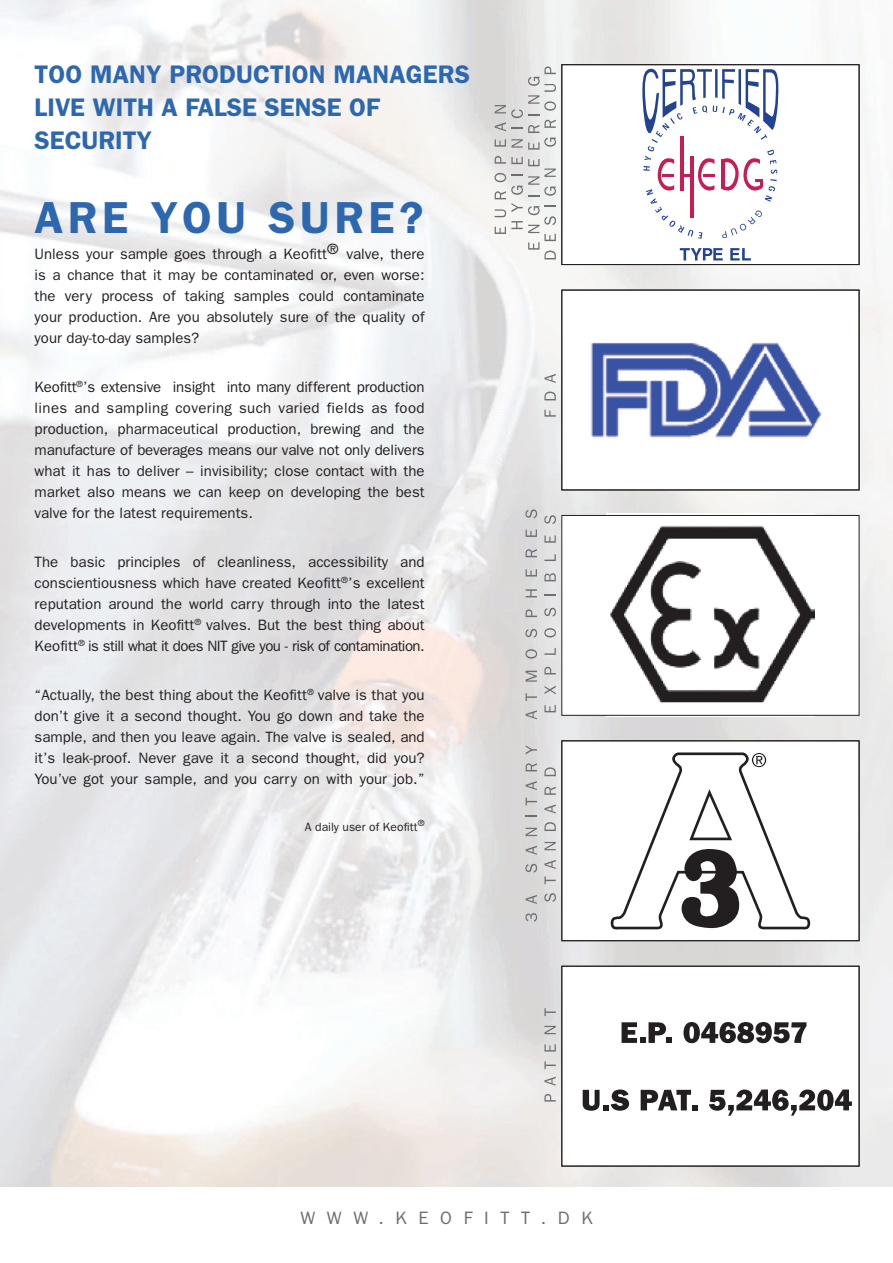
<style>
.page{position:relative;width:893px;height:1263px;background:#fff}
.page>*{position:absolute;margin:0;border:0;box-sizing:border-box;transform-origin:0 0}
.t1{font:600 45px "Franklin Gothic";letter-spacing:.1em;color:#2c67af}
.t2{font:600 25.5px/33px "Franklin Gothic";color:#2c67af}
.t3{font:18px "Franklin Gothic";letter-spacing:.65em;color:#6d6e71}
.t4{font:15px/21px "Franklin Gothic";color:#231f20;text-align:justify}
.t5{font:12px "Franklin Gothic";color:#231f20}
</style>
<div class="page">
<img style="left:0;top:0;width:893px;height:1186px">
<div style="left:562px;top:966px;width:297px;height:200px;background:#fff"></div>
<div style="left:562px;top:65px;width:297px;height:200px;background:#fff"></div>
<svg style="left:642px;top:69px;width:136px;height:170px"></svg>
<svg style="left:680px;top:248px;width:43px;height:12px"></svg>
<svg style="left:730px;top:248px;width:21px;height:12px"></svg>
<div style="left:562px;top:290px;width:297px;height:200px;background:#fff"></div>
<img style="left:591px;top:342px;width:231px;height:96px">
<div style="left:562px;top:515px;width:297px;height:200px;background:#fff"></div>
<img style="left:606px;top:513px;width:208px;height:204px">
<div style="left:562px;top:515px;width:297px;height:200px;border:1px solid #231f20"></div>
<div style="left:562px;top:741px;width:297px;height:200px;background:#fff"></div>
<svg style="left:610px;top:752px;width:201px;height:178px"></svg>
<svg style="left:621px;top:1022px;width:51px;height:21px"></svg>
<svg style="left:683px;top:1022px;width:123px;height:21px"></svg>
<svg style="left:583px;top:1089px;width:46px;height:22px"></svg>
<svg style="left:641px;top:1090px;width:57px;height:20px"></svg>
<svg style="left:709px;top:1089px;width:143px;height:27px"></svg>
<svg style="left:544px;top:1094px;width:12px;height:7px"></svg>
<svg style="left:544px;top:1077px;width:12px;height:9px"></svg>
<svg style="left:544px;top:1061px;width:12px;height:8px"></svg>
<svg style="left:544px;top:1044px;width:12px;height:7px"></svg>
<svg style="left:544px;top:1026px;width:12px;height:8px"></svg>
<svg style="left:544px;top:1008px;width:12px;height:8px"></svg>
<svg style="left:525px;top:913px;width:12px;height:9px"></svg>
<svg style="left:526px;top:895px;width:11px;height:9px"></svg>
<svg style="left:525px;top:864px;width:12px;height:9px"></svg>
<svg style="left:526px;top:846px;width:11px;height:9px"></svg>
<svg style="left:526px;top:828px;width:11px;height:8px"></svg>
<svg style="left:526px;top:815px;width:11px;height:2px"></svg>
<svg style="left:526px;top:798px;width:11px;height:7px"></svg>
<svg style="left:526px;top:781px;width:11px;height:9px"></svg>
<svg style="left:526px;top:763px;width:11px;height:8px"></svg>
<svg style="left:526px;top:745px;width:11px;height:9px"></svg>
<svg style="left:544px;top:893px;width:12px;height:9px"></svg>
<svg style="left:544px;top:876px;width:12px;height:8px"></svg>
<svg style="left:544px;top:860px;width:12px;height:9px"></svg>
<svg style="left:544px;top:842px;width:12px;height:8px"></svg>
<svg style="left:544px;top:822px;width:12px;height:9px"></svg>
<svg style="left:544px;top:804px;width:12px;height:9px"></svg>
<svg style="left:544px;top:787px;width:12px;height:8px"></svg>
<svg style="left:544px;top:767px;width:12px;height:9px"></svg>
<svg style="left:526px;top:710px;width:11px;height:9px"></svg>
<svg style="left:526px;top:693px;width:11px;height:8px"></svg>
<svg style="left:526px;top:671px;width:11px;height:11px"></svg>
<svg style="left:525px;top:649px;width:12px;height:9px"></svg>
<svg style="left:525px;top:629px;width:12px;height:9px"></svg>
<svg style="left:526px;top:609px;width:11px;height:8px"></svg>
<svg style="left:526px;top:589px;width:11px;height:8px"></svg>
<svg style="left:526px;top:569px;width:11px;height:7px"></svg>
<svg style="left:526px;top:549px;width:11px;height:8px"></svg>
<svg style="left:526px;top:530px;width:11px;height:7px"></svg>
<svg style="left:525px;top:509px;width:12px;height:9px"></svg>
<svg style="left:544px;top:705px;width:12px;height:7px"></svg>
<svg style="left:544px;top:686px;width:12px;height:8px"></svg>
<svg style="left:544px;top:667px;width:12px;height:7px"></svg>
<svg style="left:544px;top:648px;width:12px;height:7px"></svg>
<svg style="left:544px;top:628px;width:12px;height:9px"></svg>
<svg style="left:544px;top:608px;width:12px;height:9px"></svg>
<svg style="left:544px;top:594px;width:12px;height:2px"></svg>
<svg style="left:544px;top:573px;width:12px;height:8px"></svg>
<svg style="left:544px;top:554px;width:12px;height:7px"></svg>
<svg style="left:544px;top:535px;width:12px;height:8px"></svg>
<svg style="left:544px;top:515px;width:12px;height:9px"></svg>
<svg style="left:544px;top:410px;width:12px;height:7px"></svg>
<svg style="left:544px;top:392px;width:12px;height:8px"></svg>
<svg style="left:544px;top:374px;width:12px;height:9px"></svg>
<svg style="left:494px;top:156px;width:62px;height:103px"></svg>
<svg style="left:495px;top:66px;width:61px;height:84px;background:#d5d5d5"></svg>
<div style="left:562px;top:966px;width:297px;height:200px;border:1px solid #231f20"></div>
<div style="left:562px;top:741px;width:297px;height:200px;border:1px solid #231f20"></div>
<div style="left:562px;top:290px;width:297px;height:200px;border:1px solid #231f20"></div>
<div style="left:562px;top:64px;width:297px;height:201px;border:1px solid #231f20"></div>
<h2 class="t2" style="left:35px;top:57px;width:437px">TOO MANY PRODUCTION MANAGERS<br>LIVE WITH A FALSE SENSE OF<br>SECURITY</h2>
<h1 class="t1" style="left:35px;top:191px;width:390px">ARE YOU SURE?</h1>
<p class="t4" style="left:35px;top:245px;width:391px">Unless your sample goes through a Keofitt® valve, there is a chance that it may be contaminated or, even worse: the very process of taking samples could contaminate your production. Are you absolutely sure of the quality of your day-to-day samples?</p>
<p class="t4" style="left:35px;top:378px;width:392px">Keofitt<sup>®</sup>’s extensive insight into many different production lines and sampling covering such varied fields as food production, pharmaceutical production, brewing and the manufacture of beverages means our valve not only delivers what it has to deliver – invisibility; close contact with the market also means we can keep on developing the best valve for the latest requirements.</p>
<p class="t4" style="left:35px;top:552px;width:392px">The basic principles of cleanliness, accessibility and conscientiousness which have created Keofitt<sup>®</sup>’s excellent reputation around the world carry through into the latest developments in Keofitt<sup>®</sup> valves. But the best thing about Keofitt<sup>®</sup> is still what it does NIT give you - risk of contamination.</p>
<p class="t4" style="left:35px;top:686px;width:392px">“Actually, the best thing about the Keofitt<sup>®</sup> valve is that you don’t give it a second thought. You go down and take the sample, and then you leave again. The valve is sealed, and it’s leak-proof. Never gave it a second thought, did you?<br>You’ve got your sample, and you carry on with your job.”</p>
<p class="t5" style="left:305px;top:822px;width:121px">A daily user of Keofitt<sup>®</sup></p>
<p class="t3" style="left:300px;top:1211px;width:294px">WWW.KEOFITT.DK</p>
</div>
